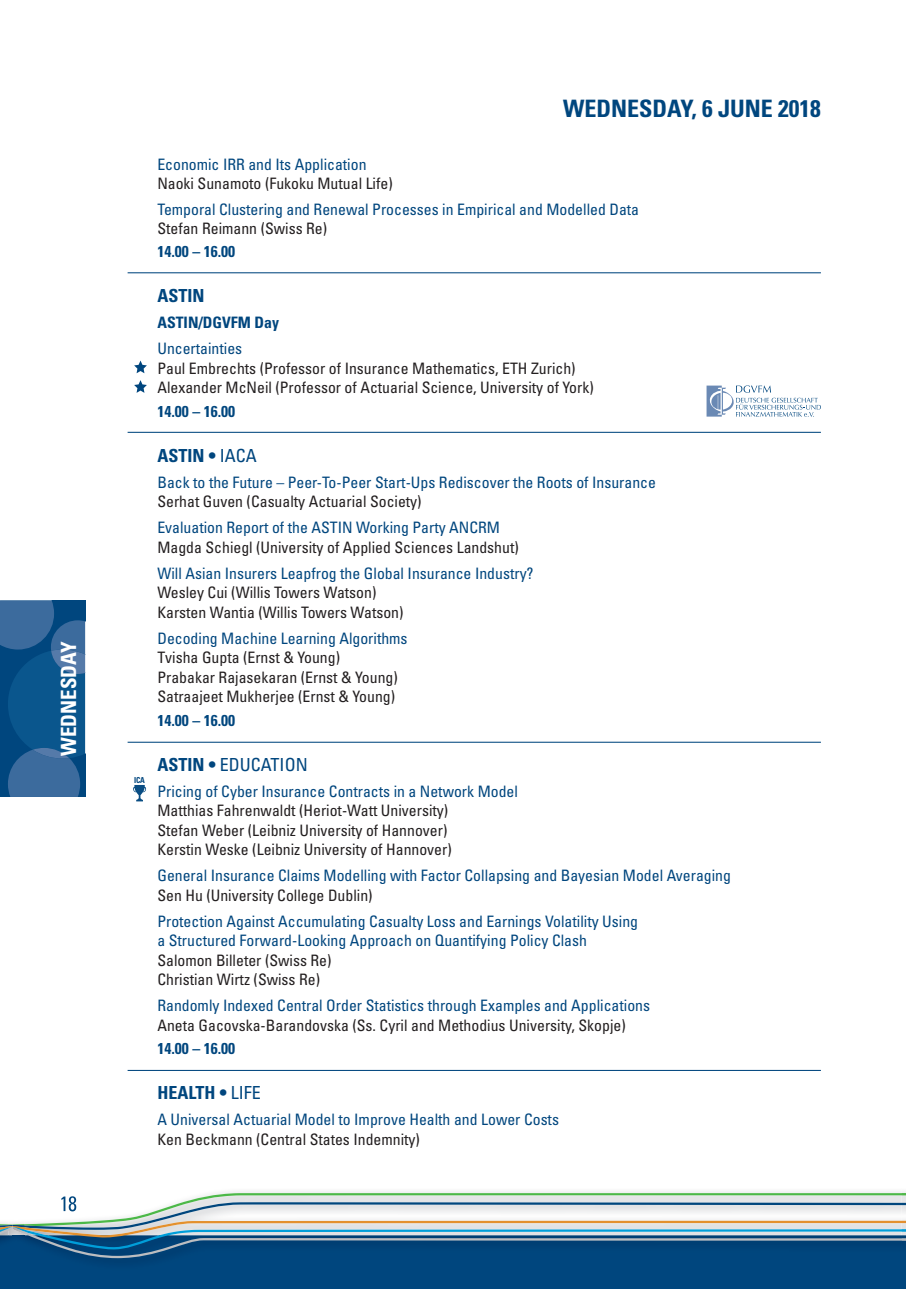
<style>
.page{position:relative;width:906px;height:1289px;background:#fff}
.page>*{position:absolute;margin:0;border:0;box-sizing:border-box;transform-origin:0 0}
.t1{font:700 condensed 24px "Univers";color:#00467e}
.t2{font:700 condensed 21px "Univers";color:#fff}
.t3{font:700 condensed 18px "Univers";color:#00467e}
.t4{font:condensed 18px "Univers";color:#00467e}
.t5{font:condensed 15.75px/19.5px "Univers";color:#231f20}
.t6{font:condensed 15.75px/19.5px "Univers";color:#00467e}
.t7{font:700 condensed 15.75px "Univers";color:#00467e}
.t8{font:700 condensed 8.25px "Univers";color:#00467e;scale:.93 1}
.s1{font-weight:400}
.s2{font-weight:700}
</style>
<div class="page">
<div style="left:13px;top:1235px;width:893px;height:53px;background:#00467e"></div>
<div style="left:0;top:1235px;width:13px;height:53px;background:#00467e"></div>
<svg style="left:0;top:1193px;width:906px;height:65px"></svg>
<svg style="left:0;top:600px;width:86px;height:197px;background:#1d5b90"></svg>
<hr style="left:128px;top:432px;width:693px;height:1px;background:#00467e">
<hr style="left:128px;top:272px;width:693px;height:1px;background:#00467e">
<hr style="left:128px;top:741px;width:693px;height:1px;background:#00467e">
<hr style="left:128px;top:1069px;width:693px;height:1px;background:#00467e">
<svg style="left:134px;top:360px;width:13px;height:13px"></svg>
<svg style="left:134px;top:380px;width:13px;height:13px"></svg>
<div style="left:706px;top:385px;width:16px;height:31px;background:#6a89b4"></div>
<svg style="left:709px;top:385px;width:112px;height:32px"></svg>
<svg style="left:133px;top:785px;width:13px;height:16px"></svg>
<h2 class="t2" style="left:56px;top:756px;width:116px;rotate:-90deg">WEDNESDAY</h2>
<h1 class="t1" style="left:563px;top:94px;width:259px">WEDNESDAY, 6 JUNE 2018</h1>
<p class="t8" style="left:134px;top:775px;width:13px">ICA</p>
<p class="t6" style="left:157px;top:154px;width:211px">Economic IRR and Its Application</p>
<p class="t5" style="left:157px;top:174px;width:237px">Naoki Sunamoto (Fukoku Mutual Life)</p>
<p class="t6" style="left:157px;top:199px;width:483px">Temporal Clustering and Renewal Processes in Empirical and Modelled Data</p>
<p class="t5" style="left:157px;top:218px;width:171px">Stefan Reimann (Swiss Re)</p>
<p class="t7" style="left:157px;top:242px;width:79px">14.00 – 16.00</p>
<p class="t3" style="left:157px;top:285px;width:49px">ASTIN</p>
<p class="t7" style="left:157px;top:313px;width:123px">ASTIN/DGVFM Day</p>
<p class="t6" style="left:157px;top:339px;width:86px">Uncertainties</p>
<p class="t5" style="left:157px;top:358px;width:438px">Paul Embrechts (Professor of Insurance Mathematics, ETH Zurich)<br>Alexander McNeil (Professor of Actuarial Science, University of York)</p>
<p class="t7" style="left:157px;top:402px;width:79px">14.00 – 16.00</p>
<p class="t3" style="left:157px;top:444px;width:101px">ASTIN • <span class="s1">IACA</span></p>
<p class="t6" style="left:157px;top:472px;width:500px">Back to the Future – Peer-To-Peer Start-Ups Rediscover the Roots of Insurance</p>
<p class="t5" style="left:157px;top:492px;width:266px">Serhat Guven (Casualty Actuarial Society)</p>
<p class="t6" style="left:157px;top:518px;width:344px">Evaluation Report of the ASTIN Working Party ANCRM</p>
<p class="t5" style="left:157px;top:537px;width:363px">Magda Schiegl (University of Applied Sciences Landshut)</p>
<p class="t6" style="left:157px;top:563px;width:378px">Will Asian Insurers Leapfrog the Global Insurance Industry?</p>
<p class="t5" style="left:157px;top:582px;width:248px">Wesley Cui (Willis Towers Watson)<br>Karsten Wantia (Willis Towers Watson)</p>
<p class="t6" style="left:157px;top:628px;width:252px">Decoding Machine Learning Algorithms</p>
<p class="t5" style="left:157px;top:647px;width:242px">Tvisha Gupta (Ernst &amp; Young)<br>Prabakar Rajasekaran (Ernst &amp; Young)<br>Satraajeet Mukherjee (Ernst &amp; Young)</p>
<p class="t7" style="left:157px;top:710px;width:79px">14.00 – 16.00</p>
<p class="t4" style="left:157px;top:753px;width:152px"><span class="s2">ASTIN •</span> EDUCATION</p>
<p class="t6" style="left:157px;top:781px;width:362px">Pricing of Cyber Insurance Contracts in a Network Model</p>
<p class="t5" style="left:157px;top:800px;width:296px">Matthias Fahrenwaldt (Heriot-Watt University)<br>Stefan Weber (Leibniz University of Hannover)<br>Kerstin Weske (Leibniz University of Hannover)</p>
<p class="t6" style="left:157px;top:865px;width:575px">General Insurance Claims Modelling with Factor Collapsing and Bayesian Model Averaging</p>
<p class="t5" style="left:157px;top:885px;width:217px">Sen Hu (University College Dublin)</p>
<p class="t6" style="left:157px;top:911px;width:482px">Protection Against Accumulating Casualty Loss and Earnings Volatility Using a Structured Forward-Looking Approach on Quantifying Policy Clash</p>
<p class="t5" style="left:157px;top:950px;width:176px">Salomon Billeter (Swiss Re)<br>Christian Wirtz (Swiss Re)</p>
<p class="t6" style="left:157px;top:995px;width:494px">Randomly Indexed Central Order Statistics through Examples and Applications</p>
<p class="t5" style="left:157px;top:1015px;width:470px">Aneta Gacovska-Barandovska (Ss. Cyril and Methodius University, Skopje)</p>
<p class="t7" style="left:157px;top:1039px;width:79px">14.00 – 16.00</p>
<p class="t3" style="left:157px;top:1081px;width:105px">HEALTH • <span class="s1">LIFE</span></p>
<p class="t6" style="left:157px;top:1109px;width:403px">A Universal Actuarial Model to Improve Health and Lower Costs</p>
<p class="t5" style="left:157px;top:1129px;width:264px">Ken Beckmann (Central States Indemnity)</p>
</div>
